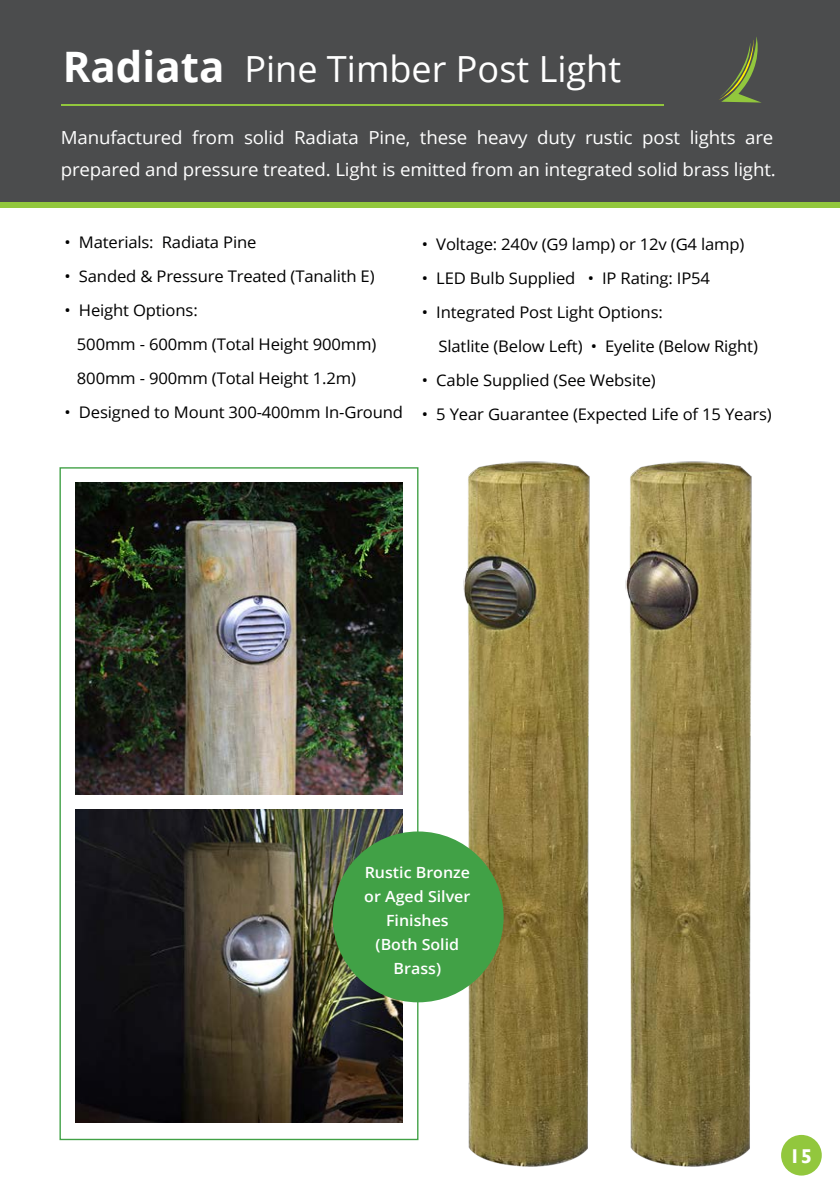
<style>
.page{position:relative;width:840px;height:1191px;background:#fff}
.page>*{position:absolute;margin:0;border:0;box-sizing:border-box;transform-origin:0 0}
.t1{font:700 42px "Open Sans";color:#fff}
.t2{font:36px "Open Sans";color:#fff}
.t3{font:700 20px "Gill Sans";color:#fff;scale:1.04 1}
.t4{font:18px/32px "Open Sans";letter-spacing:-.01em;color:#fff;scale:1.04 1}
.t5{font:16px/34px "Open Sans";letter-spacing:-.01em;color:#000001;scale:1.04 1}
.t6{font:600 15.4px/24px "Open Sans";color:#fff;text-align:center;scale:1.04 1}
</style>
<div class="page">
<div style="left:0;top:178px;width:839px;height:29px;background:#92c73d"></div>
<div style="left:0;top:0;width:839px;height:202px;background:#4b4c4d"></div>
<svg style="left:719px;top:37px;width:42px;height:66px"></svg>
<hr style="left:61px;top:104px;width:603px;height:2px;background:#92c73d">
<img style="left:664px;top:461px;width:158px;height:715px">
<img style="left:411px;top:461px;width:253px;height:706px">
<img style="left:75px;top:809px;width:327px;height:313px">
<img style="left:75px;top:483px;width:327px;height:311px">
<div style="left:332px;top:831px;width:171px;height:171px;background:#41a146;border-radius:50%"></div>
<p class="t1" style="left:63px;top:37px;width:163px">Radiata</p>
<p class="t2" style="left:244px;top:44px;width:378px">Pine Timber Post Light</p>
<p class="t4" style="left:61px;top:120px;width:688px">Manufactured from solid Radiata Pine, these heavy duty rustic post lights are prepared and pressure treated. Light is emitted from an integrated solid brass light.</p>
<p class="t5" style="left:64px;top:224px;width:186px">• Materials: Radiata Pine</p>
<p class="t5" style="left:64px;top:258px;width:299px">• Sanded &amp; Pressure Treated (Tanalith E)</p>
<p class="t5" style="left:77px;top:292px;width:289px;text-indent:-12px">• Height Options:<br>500mm - 600mm (Total Height 900mm)<br>800mm - 900mm (Total Height 1.2m)</p>
<p class="t5" style="left:64px;top:394px;width:327px">• Designed to Mount 300-400mm In-Ground</p>
<p class="t5" style="left:421px;top:227px;width:311px">• Voltage: 240v (G9 lamp) or 12v (G4 lamp)</p>
<p class="t5" style="left:421px;top:261px;width:278px">• LED Bulb Supplied • IP Rating: IP54</p>
<p class="t5" style="left:438px;top:295px;width:308px;text-indent:-17px">• Integrated Post Light Options:<br>Slatlite (Below Left) • Eyelite (Below Right)</p>
<p class="t5" style="left:421px;top:363px;width:226px">• Cable Supplied (See Website)</p>
<p class="t5" style="left:421px;top:397px;width:338px">• 5 Year Guarantee (Expected Life of 15 Years)</p>
<p class="t6" style="left:364px;top:860px;width:103px">Rustic Bronze or Aged Silver<br>Finishes (Both Solid<br>Brass)</p>
<p class="t3" style="left:788px;top:1143px;width:24px">15</p>
</div>
